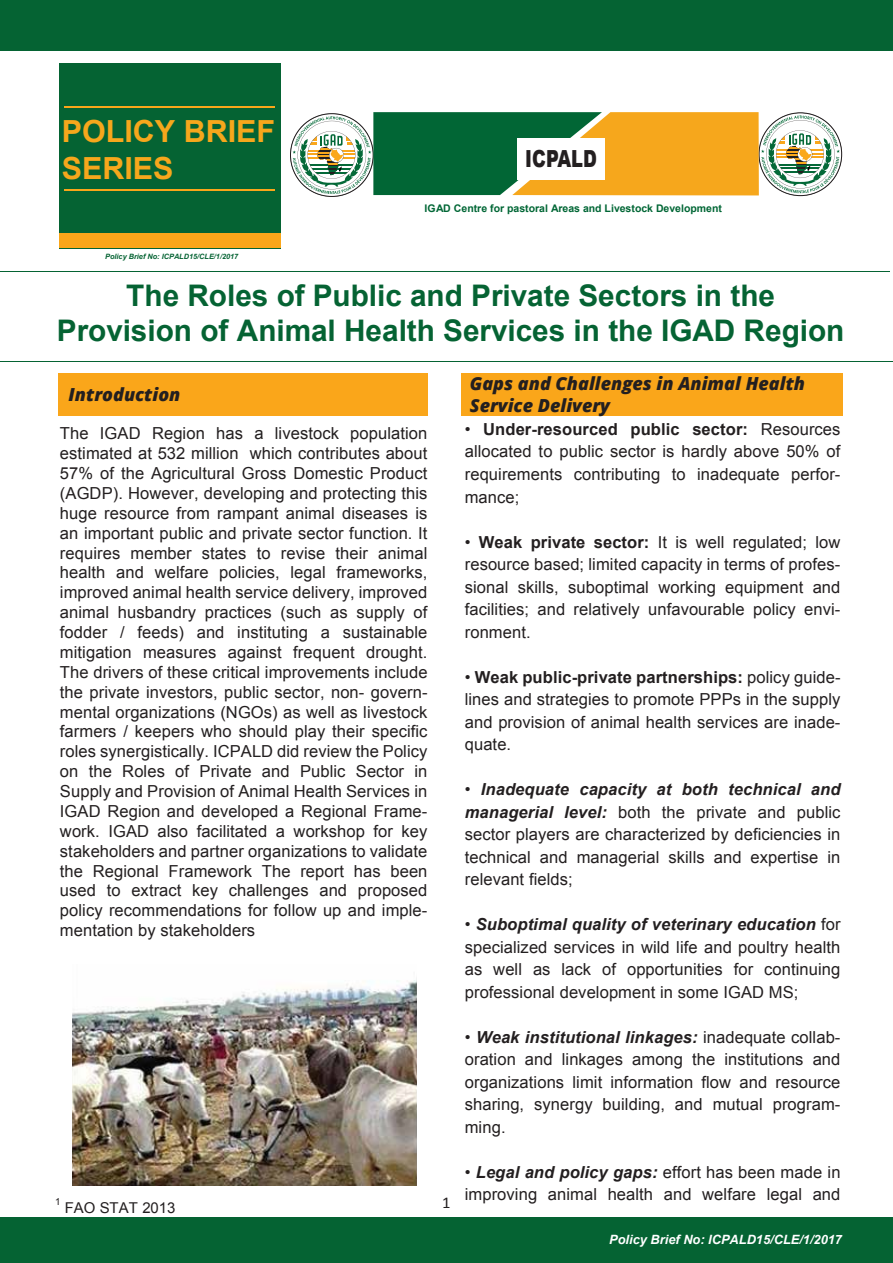
<style>
.page{position:relative;width:893px;height:1263px;background:#fff}
.page>*{position:absolute;margin:0;border:0;box-sizing:border-box;transform-origin:0 0}
.t1{font:700 30.45px/36.6px "Arial";color:#f6a71c}
.t2{font:700 29.7px/35.7px "Arial";color:#056333;text-align:center}
.t3{font:900 23.55px "Arial";color:#231f20;scale:.75 1}
.t4{font:italic 800 18px/21.6px "Open Sans";color:#231f20}
.t5{font:16.5px/19.8px "Arial";letter-spacing:.005em;color:#231f20;text-align:justify}
.t6{font:16.5px "Calibri";color:#231f20}
.t7{font:15px "Arial";color:#231f20}
.t8{font:italic 700 12.75px "Arial";color:#fff}
.t9{font:700 10.5px "Arial";color:#016635}
.t10{font:9.75px "Arial";color:#231f20}
.t11{font:italic 700 7.35px "Arial";color:#056333}
.s1{font-weight:700}
.s2{font-weight:700;font-style:italic}
</style>
<div class="page">
<div style="left:461px;top:373px;width:382px;height:43px;background:#faa61a"></div>
<hr style="left:0;top:361px;width:893px;height:1px;background:#056333">
<hr style="left:0;top:271px;width:889px;height:1px;background:#056333">
<div style="left:58px;top:373px;width:370px;height:43px;background:#faa61a"></div>
<div style="left:0;top:0;width:893px;height:51px;background:#056333"></div>
<div style="left:0;top:1217px;width:893px;height:46px;background:#056333"></div>
<img style="left:72px;top:978px;width:345px;height:208px">
<svg style="left:290px;top:112px;width:552px;height:85px"></svg>
<div style="left:517px;top:138px;width:88px;height:41px;background:#fff"></div>
<div style="left:59px;top:63px;width:222px;height:185px;background:#056333"></div>
<hr style="left:65px;top:106px;width:210px;height:2px;background:#faa61a">
<hr style="left:65px;top:190px;width:210px;height:1px;background:#faa61a">
<div style="left:59px;top:233px;width:222px;height:15px;background:#faa61a"></div>
<h1 class="t1" style="left:62px;top:114px;width:215px">POLICY BRIEF<br>SERIES</h1>
<p class="t11" style="left:105px;top:251px;width:135px">Policy Brief No: ICPALD15/CLE/1/2017</p>
<h3 class="t3" style="left:525px;top:141px;width:97px">ICPALD</h3>
<p class="t9" style="left:425px;top:201px;width:299px">IGAD Centre for pastoral Areas and Livestock Development</p>
<h2 class="t2" style="left:57px;top:278px;width:789px">The Roles of Public and Private Sectors in the<br>Provision of Animal Health Services in the IGAD Region</h2>
<p class="t4" style="left:69px;top:382px;width:113px">Introduction</p>
<p class="t4" style="left:470px;top:372px;width:337px">Gaps and Challenges in Animal Health<br>Service Delivery</p>
<p class="t5" style="left:60px;top:424px;width:369px">The IGAD Region has a livestock population estimated at 532 million which contributes about 57% of the Agricultural Gross Domestic Product (AGDP). However, developing and protecting this huge resource from rampant animal diseases is an important public and private sector function. It requires member states to revise their animal health and welfare policies, legal frameworks, improved animal health service delivery, improved animal husbandry practices (such as supply of fodder / feeds) and instituting a sustainable mitigation measures against frequent drought.<br>The drivers of these critical improvements include the private investors, public sector, non- govern&shy;mental organizations (NGOs) as well as livestock farmers / keepers who should play their specific roles synergistically. ICPALD did review the Policy on the Roles of Private and Public Sector in Supply and Provision of Animal Health Services in IGAD Region and developed a Regional Frame&shy;work. IGAD also facilitated a workshop for key stakeholders and partner organizations to validate the Regional Framework The report has been used to extract key challenges and proposed policy recommendations for follow up and imple&shy;mentation by stakeholders</p>
<p class="t5" style="left:465px;top:418px;width:377px;line-height:22.5px">• <span class="s1">Under-resourced public sector:</span> Resources allocated to public sector is hardly above 50% of requirements contributing to inadequate perfor&shy;mance;</p>
<p class="t5" style="left:465px;top:531px;width:377px;line-height:22.5px">• <span class="s1">Weak private sector:</span> It is well regulated; low resource based; limited capacity in terms of profes&shy;sional skills, suboptimal working equipment and facilities; and relatively unfavourable policy envi&shy;ronment.</p>
<p class="t5" style="left:465px;top:666px;width:377px;line-height:22.5px">• <span class="s1">Weak public-private partnerships:</span> policy guide&shy;lines and strategies to promote PPPs in the supply and provision of animal health services are inade&shy;quate.</p>
<p class="t5" style="left:465px;top:778px;width:377px;line-height:22.5px">• <span class="s2">Inadequate capacity at both technical and managerial level:</span> both the private and public sector players are characterized by deficiencies in technical and managerial skills and expertise in relevant fields;</p>
<p class="t5" style="left:465px;top:913px;width:377px;line-height:22.5px">• <span class="s2">Suboptimal quality of veterinary education</span> for specialized services in wild life and poultry health as well as lack of opportunities for continuing professional development in some IGAD MS;</p>
<p class="t5" style="left:465px;top:1026px;width:377px;line-height:22.5px">• <span class="s2">Weak institutional linkages:</span> inadequate collab&shy;oration and linkages among the institutions and organizations limit information flow and resource sharing, synergy building, and mutual program&shy;ming.</p>
<p class="t5" style="left:465px;top:1161px;width:377px;line-height:22.5px">• <span class="s2">Legal and policy gaps:</span> effort has been made in improving animal health and welfare legal and</p>
<p class="t6" style="left:442px;top:1192px;width:10px">1</p>
<p class="t10" style="left:55px;top:1195px;width:7px">1</p>
<p class="t7" style="left:65px;top:1198px;width:112px">FAO STAT 2013</p>
<p class="t8" style="left:609px;top:1231px;width:234px">Policy Brief No: ICPALD15/CLE/1/2017</p>
</div>
